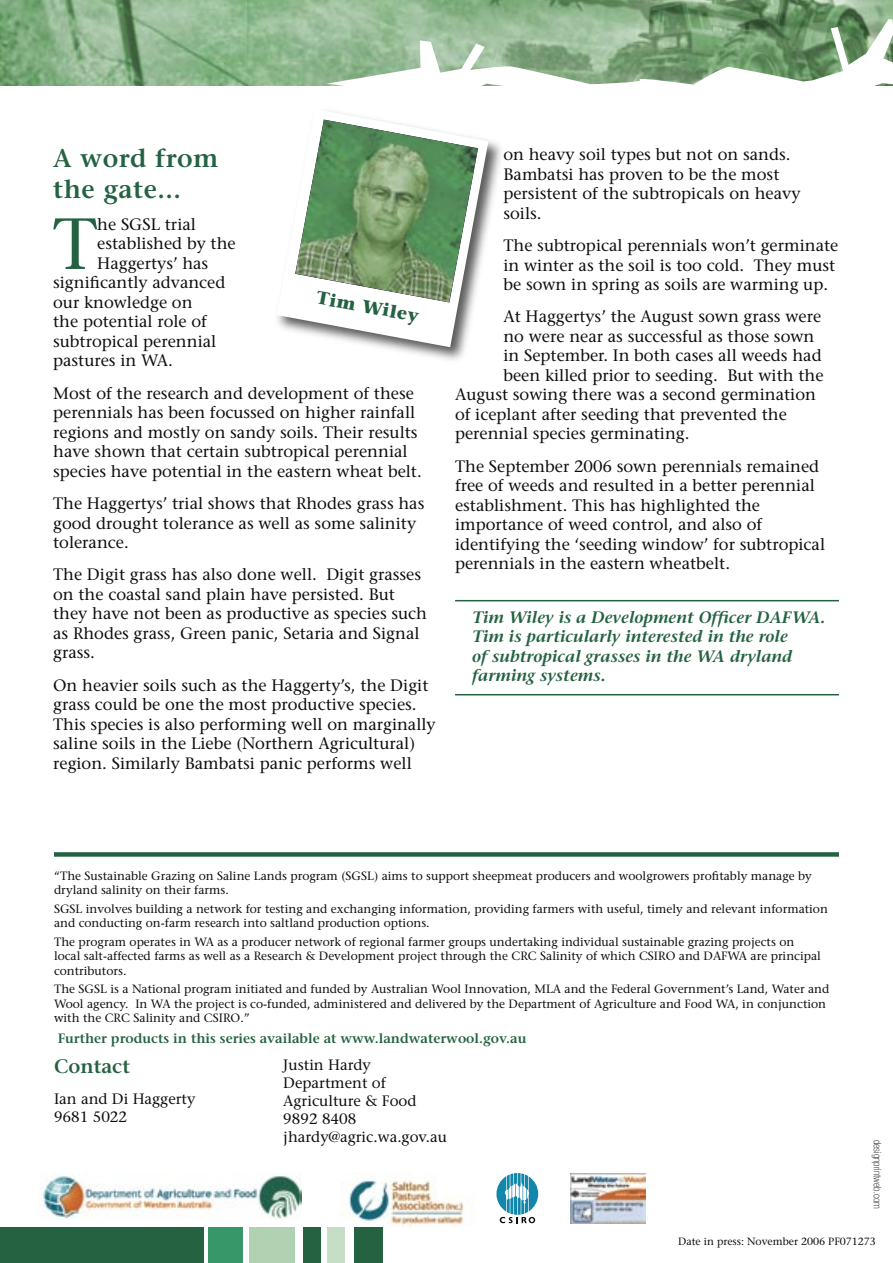
<style>
.page{position:relative;width:893px;height:1263px;background:#fff}
.page>*{position:absolute;margin:0;border:0;box-sizing:border-box;transform-origin:0 0}
.t1{font:72.15px "Stone Serif";color:#246241}
.t2{font:600 25.5px/30.6px "Stone Serif";letter-spacing:.02em;color:#246241}
.t3{font:600 19.5px "Stone Serif";color:#246241}
.t4{font:700 18px "Stone Serif";color:#246241}
.t5{font:16.5px/19.5px "Stone Serif";color:#0e0e0e}
.t6{font:italic 600 16.5px/19.5px "Stone Serif";color:#246241}
.t7{font:15px/18px "Stone Serif";color:#0e0e0e}
.t8{font:600 13.5px "Stone Serif";color:#246241}
.t9{font:12px/14.4px "Stone Serif";color:#0e0e0e}
.t10{font:10.5px "Stone Serif";color:#0e0e0e}
.t11{font:100 condensed 10.5px "Helvetica Neue";color:#0e0e0e}
</style>
<div class="page">
<img style="left:0;top:0;width:893px;height:85px">
<svg style="left:39px;top:14px;width:854px;height:72px;background:#97b896"></svg>
<div style="left:54px;top:852px;width:785px;height:5px;background:#246241"></div>
<div style="left:249px;top:1227px;width:46px;height:36px;background:#b0d2b3"></div>
<div style="left:303px;top:1227px;width:17px;height:36px;background:#246241"></div>
<div style="left:327px;top:1227px;width:17px;height:36px;background:#c6dec5"></div>
<div style="left:354px;top:1227px;width:28px;height:36px;background:#246241"></div>
<div style="left:0;top:1227px;width:203px;height:36px;background:#246241"></div>
<div style="left:208px;top:1227px;width:35px;height:36px;background:#379768"></div>
<hr style="left:455px;top:600px;width:384px;height:1px;background:#246241">
<hr style="left:455px;top:694px;width:384px;height:1px;background:#246241">
<div style="left:273px;top:105px;width:232px;height:259px;background:#0e0e0e;opacity:.68"></div>
<svg style="left:277px;top:109px;width:211px;height:238px"></svg>
<img style="left:295px;top:120px;width:183px;height:182px">
<img style="left:42px;top:1174px;width:259px;height:45px">
<img style="left:345px;top:1179px;width:121px;height:47px">
<img style="left:570px;top:1174px;width:76px;height:49px">
<svg style="left:496px;top:1173px;width:42px;height:50px"></svg>
<p class="t2" style="left:53px;top:143px;width:167px">A word from the gate...</p>
<p class="t1" style="left:53px;top:201px;width:46px">T</p>
<p class="t5" style="left:97px;top:214px;width:100px">he SGSL trial</p>
<p class="t5" style="left:97px;top:234px;width:140px">established by the</p>
<p class="t5" style="left:97px;top:253px;width:113px">Haggertys’ has</p>
<p class="t5" style="left:53px;top:273px;width:174px">significantly advanced</p>
<p class="t5" style="left:53px;top:292px;width:141px">our knowledge on</p>
<p class="t5" style="left:53px;top:312px;width:155px">the potential role of</p>
<p class="t5" style="left:53px;top:331px;width:165px">subtropical perennial</p>
<p class="t5" style="left:53px;top:351px;width:121px">pastures in WA.</p>
<p class="t5" style="left:53px;top:383px;width:370px">Most of the research and development of these perennials has been focussed on higher rainfall regions and mostly on sandy soils. Their results have shown that certain subtropical perennial species have potential in the eastern wheat belt.</p>
<p class="t5" style="left:53px;top:493px;width:373px">The Haggertys’ trial shows that Rhodes grass has good drought tolerance as well as some salinity tolerance.</p>
<p class="t5" style="left:53px;top:565px;width:375px">The Digit grass has also done well. Digit grasses on the coastal sand plain have persisted. But they have not been as productive as species such as Rhodes grass, Green panic, Setaria and Signal grass.</p>
<p class="t5" style="left:53px;top:675px;width:384px">On heavier soils such as the Haggerty’s, the Digit grass could be one the most productive species.<br>This species is also performing well on marginally saline soils in the Liebe (Northern Agricultural) region. Similarly Bambatsi panic performs well</p>
<p class="t4" style="left:318px;top:286px;width:105px;rotate:10deg">Tim Wiley</p>
<p class="t5" style="left:503px;top:145px;width:299px">on heavy soil types but not on sands.<br>Bambatsi has proven to be the most persistent of the subtropicals on heavy soils.</p>
<p class="t5" style="left:503px;top:236px;width:336px">The subtropical perennials won’t germinate in winter as the soil is too cold. They must be sown in spring as soils are warming up.</p>
<p class="t5" style="left:503px;top:307px;width:319px">At Haggertys’ the August sown grass were</p>
<p class="t5" style="left:503px;top:326px;width:312px">no were near as successful as those sown</p>
<p class="t5" style="left:503px;top:346px;width:320px">in September. In both cases all weeds had</p>
<p class="t5" style="left:503px;top:365px;width:322px">been killed prior to seeding. But with the</p>
<p class="t5" style="left:455px;top:385px;width:362px">August sowing there was a second germination</p>
<p class="t5" style="left:455px;top:404px;width:333px">of iceplant after seeding that prevented the</p>
<p class="t5" style="left:455px;top:424px;width:236px">perennial species germinating.</p>
<p class="t5" style="left:455px;top:456px;width:372px">The September 2006 sown perennials remained free of weeds and resulted in a better perennial establishment. This has highlighted the importance of weed control, and also of identifying the ‘seeding window’ for subtropical perennials in the eastern wheatbelt.</p>
<p class="t6" style="left:472px;top:607px;width:355px">Tim Wiley is a Development Officer DAFWA.<br>Tim is particularly interested in the role<br>of subtropical grasses in the WA dryland farming systems.</p>
<p class="t9" style="left:54px;top:868px;width:759px">“The Sustainable Grazing on Saline Lands program (SGSL) aims to support sheepmeat producers and woolgrowers profitably manage by dryland salinity on their farms.</p>
<p class="t9" style="left:54px;top:902px;width:775px">SGSL involves building a network for testing and exchanging information, providing farmers with useful, timely and relevant information and conducting on-farm research into saltland production options.</p>
<p class="t9" style="left:54px;top:935px;width:768px">The program operates in WA as a producer network of regional farmer groups undertaking individual sustainable grazing projects on local salt-affected farms as well as a Research &amp; Development project through the CRC Salinity of which CSIRO and DAFWA are principal contributors.</p>
<p class="t9" style="left:54px;top:982px;width:777px">The SGSL is a National program initiated and funded by Australian Wool Innovation, MLA and the Federal Government’s Land, Water and<br>Wool agency. In WA the project is co-funded, administered and delivered by the Department of Agriculture and Food WA, in conjunction with the CRC Salinity and CSIRO.”</p>
<p class="t8" style="left:58px;top:1030px;width:470px">Further products in this series available at www.landwaterwool.gov.au</p>
<p class="t3" style="left:54px;top:1055px;width:78px">Contact</p>
<p class="t7" style="left:54px;top:1090px;width:143px">Ian and Di Haggerty</p>
<p class="t7" style="left:54px;top:1108px;width:75px">9681 5022</p>
<p class="t7" style="left:283px;top:1056px;width:89px">Justin Hardy</p>
<p class="t7" style="left:283px;top:1074px;width:135px">Department of<br>Agriculture &amp; Food</p>
<p class="t7" style="left:283px;top:1110px;width:75px">9892 8408</p>
<p class="t7" style="left:283px;top:1128px;width:165px">jhardy@agric.wa.gov.au</p>
<p class="t11" style="left:883px;top:1139px;width:71px;rotate:90deg">designprintweb.com</p>
<p class="t10" style="left:678px;top:1235px;width:199px">Date in press: November 2006 PF071273</p>
</div>
